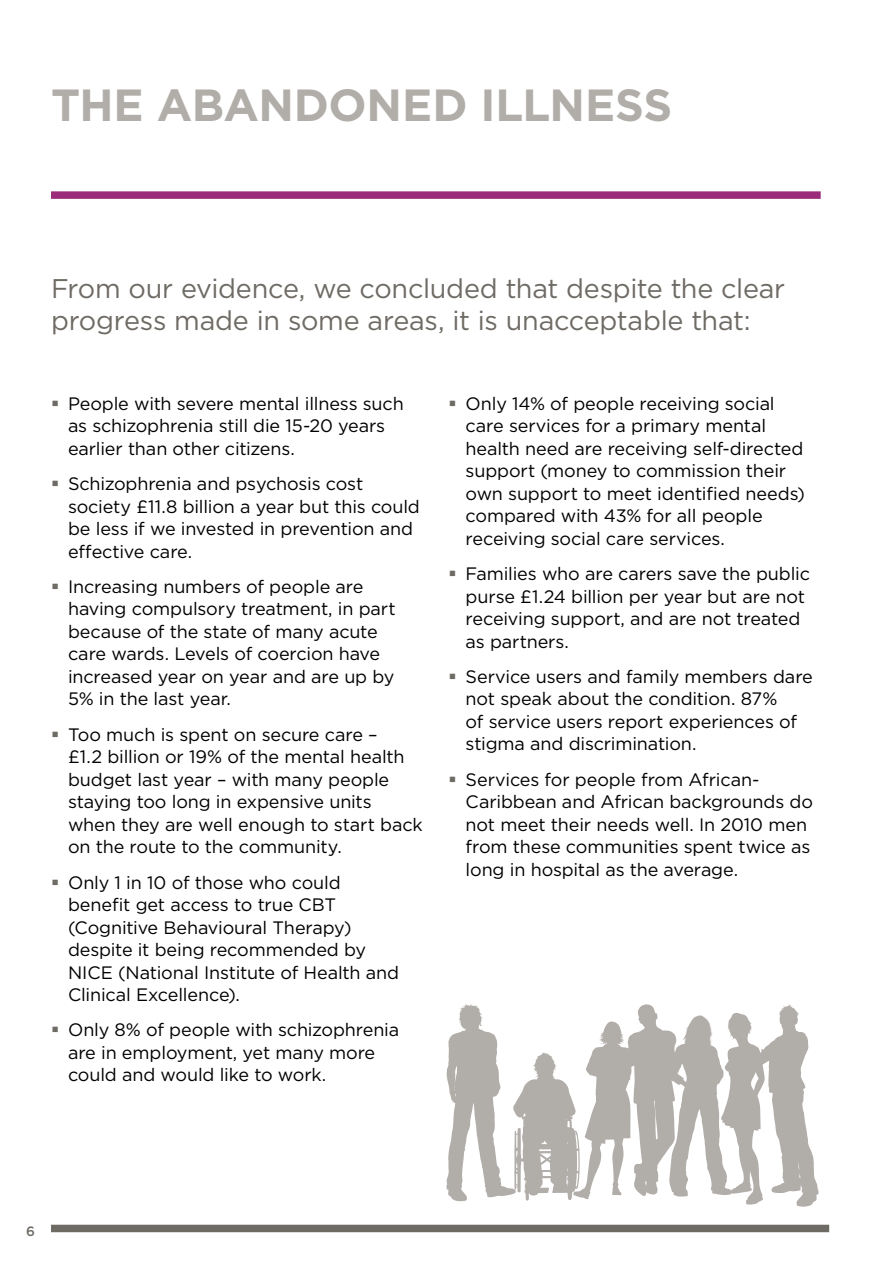
<style>
.page{position:relative;width:893px;height:1263px;background:#fff}
.page>*{position:absolute;margin:0;border:0;box-sizing:border-box;transform-origin:0 0}
.t1{font:700 45px "Gotham";letter-spacing:-.01em;color:#b1ada9}
.t2{font:27px/31.5px "Gotham";letter-spacing:-.01em;color:#6e6a64}
.t3{font:18px/22.5px "Gotham";letter-spacing:-.01em;color:#000}
.t4{font:500 13.5px "Gotham";color:#6e6a64}
</style>
<div class="page">
<div style="left:51px;top:1225px;width:778px;height:7px;background:#6e6a64"></div>
<div style="left:51px;top:191px;width:770px;height:8px;background:#9a2c7a"></div>
<svg style="left:446px;top:1004px;width:373px;height:203px"></svg>
<h1 class="t1" style="left:51px;top:75px;width:623px">THE ABANDONED ILLNESS</h1>
<h2 class="t2" style="left:51px;top:272px;width:736px">From our evidence, we concluded that despite the clear progress made in some areas, it is unacceptable that:</h2>
<p class="t3" style="left:68px;top:392px;width:337px">People with severe mental illness such as schizophrenia still die 15-20 years earlier than other citizens.</p>
<p class="t3" style="left:68px;top:472px;width:353px">Schizophrenia and psychosis cost society £11.8 billion a year but this could be less if we invested in prevention and effective care.</p>
<p class="t3" style="left:68px;top:575px;width:329px">Increasing numbers of people are having compulsory treatment, in part because of the state of many acute care wards. Levels of coercion have increased year on year and are up by<br>5% in the last year.</p>
<p class="t3" style="left:68px;top:723px;width:356px">Too much is spent on secure care –<br>£1.2 billion or 19% of the mental health budget last year – with many people staying too long in expensive units when they are well enough to start back on the route to the community.</p>
<p class="t3" style="left:68px;top:870px;width:333px">Only 1 in 10 of those who could benefit get access to true CBT (Cognitive Behavioural Therapy) despite it being recommended by<br>NICE (National Institute of Health and<br>Clinical Excellence).</p>
<p class="t3" style="left:68px;top:1018px;width:333px">Only 8% of people with schizophrenia are in employment, yet many more could and would like to work.</p>
<p class="t3" style="left:466px;top:392px;width:341px">Only 14% of people receiving social care services for a primary mental health need are receiving self-directed support (money to commission their own support to meet identified needs) compared with 43% for all people receiving social care services.</p>
<p class="t3" style="left:466px;top:562px;width:346px">Families who are carers save the public purse £1.24 billion per year but are not receiving support, and are not treated as partners.</p>
<p class="t3" style="left:466px;top:665px;width:349px">Service users and family members dare not speak about the condition. 87%<br>of service users report experiences of stigma and discrimination.</p>
<p class="t3" style="left:466px;top:768px;width:349px">Services for people from African-Caribbean and African backgrounds do not meet their needs well. In 2010 men from these communities spent twice as long in hospital as the average.</p>
<p class="t4" style="left:26px;top:1222px;width:10px">6</p>
</div>
